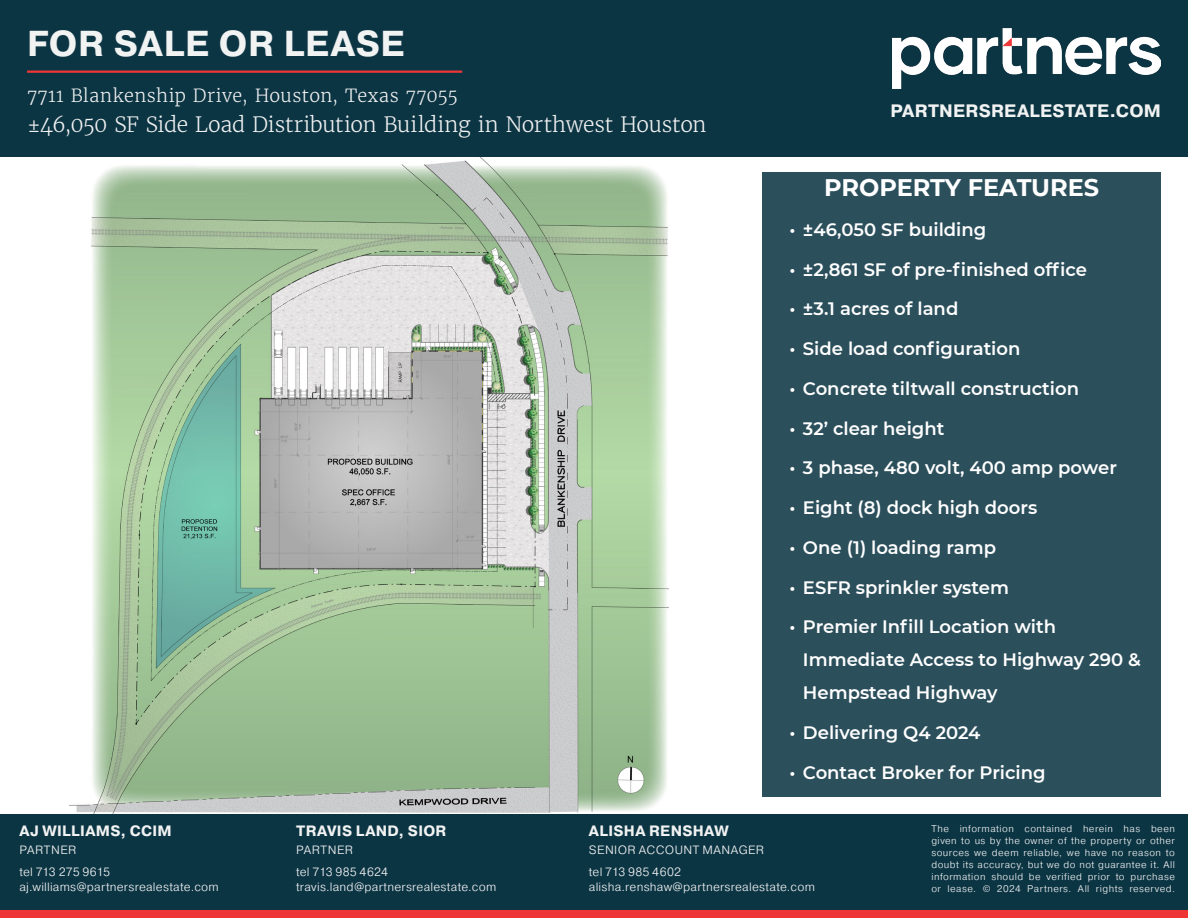
<style>
.page{position:relative;width:1188px;height:918px;background:#fff}
.page>*{position:absolute;margin:0;border:0;box-sizing:border-box;transform-origin:0 0}
.U_-_Page_lines{font:700 36px "Pragmatica";letter-spacing:.015em;color:#f1f2f2}
.t1{font:700 24px "Montserrat";color:#fff}
.U_-_Page_lines-2{font:300 21px "Merriweather";letter-spacing:-.015em;color:#f1f2f2}
.t2{font:600 18px/33px "Montserrat";color:#fff}
.U_-_Page_lines-3{font:300 18px "Merriweather";letter-spacing:.015em;color:#f1f2f2}
.U_-_Page_lines-4{font:700 18px "Pragmatica";letter-spacing:.015em;color:#f1f2f2}
.Body{font:700 15px "Pragmatica";letter-spacing:.02em;color:#f1f2f2}
.Body-2{font:300 12px "Pragmatica";letter-spacing:.02em;color:#f1f2f2}
.Body-3{font:300 12px "Pragmatica";letter-spacing:.04em;color:#f1f2f2}
.Body-4{font:300 9.75px/12px "Pragmatica";letter-spacing:.045em;color:#f1f2f2;text-align:justify}
</style>
<div class="page">
<div style="left:762px;top:173px;width:399px;height:624px;background:#2c4f5c"></div>
<img style="left:70px;top:157px;width:599px;height:657px">
<div style="left:0;top:814px;width:1188px;height:104px;background:#0c3544"></div>
<div style="left:0;top:910px;width:1188px;height:8px;background:#ee3637"></div>
<div style="left:0;top:0;width:1188px;height:157px;background:#0c3544"></div>
<img style="left:892px;top:28px;width:269px;height:60px">
<hr style="left:27px;top:71px;width:435px;height:2px;background:#ee3637">
<p class="U_-_Page_lines" style="left:27px;top:21px;width:379px">FOR SALE OR LEASE</p>
<p class="U_-_Page_lines-3" style="left:27px;top:85px;width:432px">7711 Blankenship Drive, Houston, Texas 77055</p>
<p class="U_-_Page_lines-2" style="left:27px;top:112px;width:681px">±46,050 SF Side Load Distribution Building in Northwest Houston</p>
<p class="U_-_Page_lines-4" style="left:890px;top:99px;width:272px">PARTNERSREALESTATE.COM</p>
<h2 class="t1" style="left:824px;top:170px;width:277px">PROPERTY FEATURES</h2>
<p class="t2" style="left:789px;top:212px;width:198px">• ±46,050 SF building</p>
<p class="t2" style="left:789px;top:252px;width:299px">• ±2,861 SF of pre-finished office</p>
<p class="t2" style="left:789px;top:292px;width:170px">• ±3.1 acres of land</p>
<p class="t2" style="left:789px;top:331px;width:232px">• Side load configuration</p>
<p class="t2" style="left:789px;top:371px;width:291px">• Concrete tiltwall construction</p>
<p class="t2" style="left:789px;top:411px;width:156px">• 32’ clear height</p>
<p class="t2" style="left:789px;top:451px;width:329px">• 3 phase, 480 volt, 400 amp power</p>
<p class="t2" style="left:789px;top:490px;width:249px">• Eight (8) dock high doors</p>
<p class="t2" style="left:789px;top:530px;width:208px">• One (1) loading ramp</p>
<p class="t2" style="left:789px;top:570px;width:221px">• ESFR sprinkler system</p>
<p class="t2" style="left:803px;top:610px;width:339px;text-indent:-14px">• Premier Infill Location with<br>Immediate Access to Highway 290 &amp;<br>Hempstead Highway</p>
<p class="t2" style="left:789px;top:715px;width:193px">• Delivering Q4 2024</p>
<p class="t2" style="left:789px;top:755px;width:258px">• Contact Broker for Pricing</p>
<p class="Body" style="left:20px;top:822px;width:154px">AJ WILLIAMS, CCIM</p>
<p class="Body-3" style="left:20px;top:843px;width:58px">PARTNER</p>
<p class="Body-2" style="left:20px;top:864px;width:92px">tel 713 275 9615</p>
<p class="Body-2" style="left:20px;top:879px;width:201px">aj.williams@partnersrealestate.com</p>
<p class="Body" style="left:296px;top:822px;width:152px">TRAVIS LAND, SIOR</p>
<p class="Body-3" style="left:296px;top:843px;width:58px">PARTNER</p>
<p class="Body-2" style="left:296px;top:864px;width:93px">tel 713 985 4624</p>
<p class="Body-2" style="left:296px;top:879px;width:202px">travis.land@partnersrealestate.com</p>
<p class="Body" style="left:589px;top:822px;width:141px">ALISHA RENSHAW</p>
<p class="Body-2" style="left:589px;top:843px;width:177px">SENIOR ACCOUNT MANAGER</p>
<p class="Body-2" style="left:589px;top:864px;width:94px">tel 713 985 4602</p>
<p class="Body-2" style="left:589px;top:879px;width:228px">alisha.renshaw@partnersrealestate.com</p>
<p class="Body-4" style="left:931px;top:823px;width:245px">The information contained herein has been given to us by the owner of the property or other sources we deem reliable, we have no reason to doubt its accuracy, but we do not guarantee it. All information should be verified prior to purchase or lease. © 2024 Partners. All rights reserved.</p>
</div>
